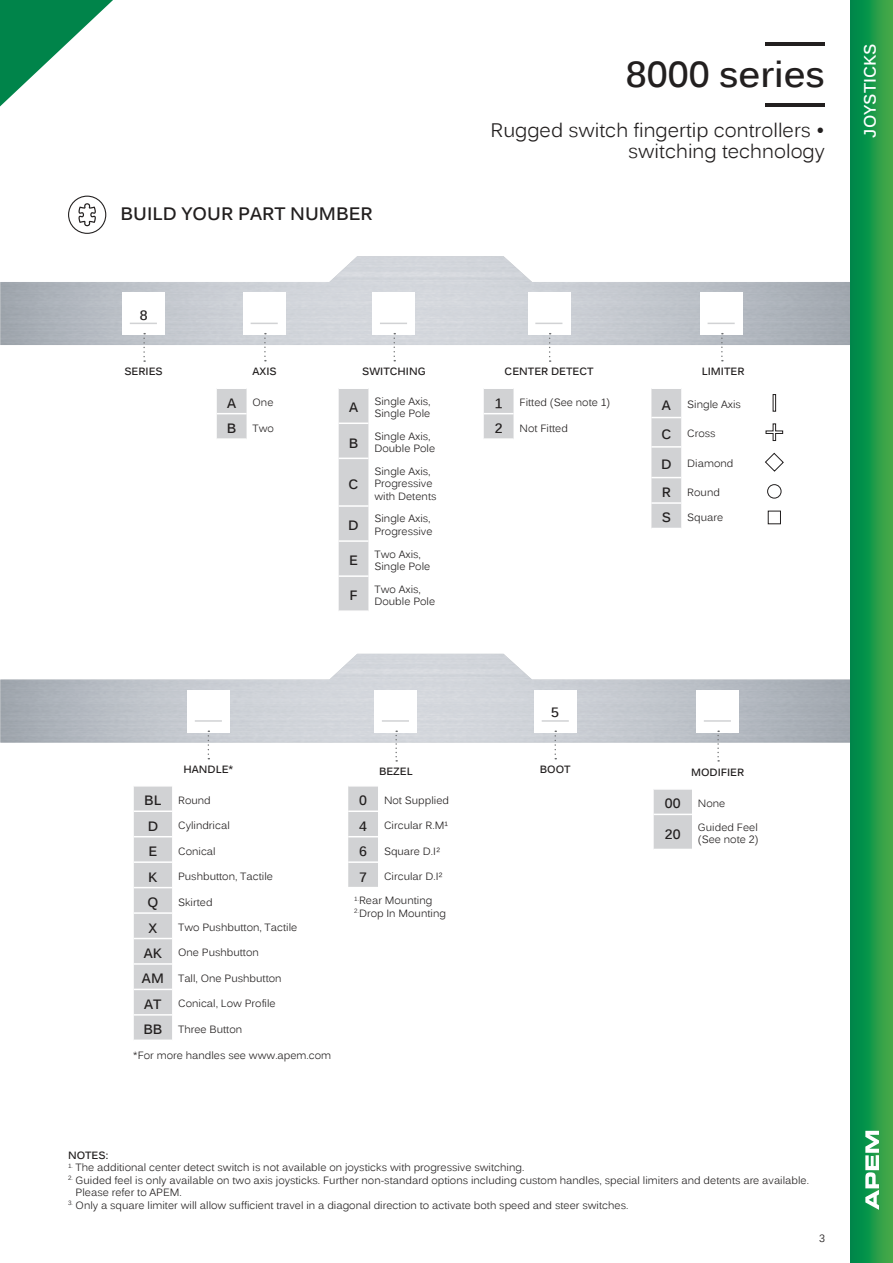
<style>
.page{position:relative;width:893px;height:1263px;background:#fff}
.page>*{position:absolute;margin:0;border:0;box-sizing:border-box;transform-origin:0 0}
.t1{font:700 36px "Kalinga";color:#221f1f}
.t2{font:19.5px/21px "Kalinga";color:#221f1f;text-align:right}
.t3{font:700 18px "Kalinga";color:#221f1f}
.t4{font:700 16.5px "Kalinga";color:#fff}
.t5{font:700 13.5px "Kalinga";color:#221f1f}
.t6{font:10.5px/12.6px "Kalinga";color:#221f1f}
.t7{font:700 10.5px "Kalinga";color:#221f1f}
.s1{font-weight:700;font-size:13.5px}
</style>
<div class="page">
<svg style="left:484px;top:389px;width:29px;height:49px"></svg>
<svg style="left:549px;top:333px;width:2px;height:29px"></svg>
<svg style="left:535px;top:323px;width:27px;height:1px"></svg>
<div style="left:654px;top:790px;width:38px;height:59px;background:#d1d2d4"></div>
<hr style="left:654px;top:814px;width:38px;height:1px;background:#fff">
<svg style="left:717px;top:730px;width:2px;height:32px"></svg>
<hr style="left:704px;top:720px;width:27px;height:2px;background:#d1d2d4">
<svg style="left:217px;top:389px;width:30px;height:49px"></svg>
<hr style="left:217px;top:413px;width:30px;height:1px;background:#fff">
<svg style="left:264px;top:333px;width:2px;height:28px"></svg>
<svg style="left:251px;top:323px;width:27px;height:1px"></svg>
<div style="left:339px;top:389px;width:29px;height:221px;background:#d1d2d4"></div>
<hr style="left:339px;top:505px;width:29px;height:2px;background:#fff">
<hr style="left:339px;top:540px;width:29px;height:2px;background:#fff">
<hr style="left:339px;top:575px;width:29px;height:2px;background:#fff">
<svg style="left:393px;top:333px;width:2px;height:28px"></svg>
<svg style="left:380px;top:323px;width:27px;height:1px"></svg>
<div style="left:348px;top:786px;width:30px;height:101px;background:#d1d2d4"></div>
<hr style="left:348px;top:810px;width:30px;height:2px;background:#fff">
<hr style="left:348px;top:836px;width:30px;height:1px;background:#fff">
<hr style="left:348px;top:861px;width:30px;height:2px;background:#fff">
<svg style="left:395px;top:730px;width:2px;height:32px"></svg>
<hr style="left:382px;top:720px;width:27px;height:2px;background:#d1d2d4">
<svg style="left:68px;top:196px;width:38px;height:38px"></svg>
<hr style="left:766px;top:103px;width:59px;height:3px;background:#221f1f">
<hr style="left:766px;top:43px;width:59px;height:3px;background:#221f1f">
<svg style="left:208px;top:730px;width:1px;height:29px"></svg>
<hr style="left:195px;top:720px;width:27px;height:2px;background:#d1d2d4">
<div style="left:134px;top:786px;width:38px;height:253px;background:#d1d2d4"></div>
<hr style="left:134px;top:810px;width:38px;height:2px;background:#fff">
<hr style="left:134px;top:836px;width:38px;height:1px;background:#fff">
<hr style="left:134px;top:861px;width:38px;height:2px;background:#fff">
<hr style="left:134px;top:887px;width:38px;height:1px;background:#fff">
<hr style="left:134px;top:912px;width:38px;height:2px;background:#fff">
<hr style="left:134px;top:938px;width:38px;height:1px;background:#fff">
<hr style="left:134px;top:963px;width:38px;height:2px;background:#fff">
<hr style="left:134px;top:989px;width:38px;height:1px;background:#fff">
<hr style="left:134px;top:1014px;width:38px;height:1px;background:#fff">
<div style="left:651px;top:389px;width:30px;height:139px;background:#d1d2d4"></div>
<hr style="left:651px;top:417px;width:30px;height:1px;background:#fff">
<hr style="left:651px;top:446px;width:30px;height:2px;background:#fff">
<hr style="left:651px;top:477px;width:30px;height:1px;background:#fff">
<hr style="left:651px;top:502px;width:30px;height:2px;background:#fff">
<div style="left:773px;top:394px;width:3px;height:17px;border:1px solid #221f1f"></div>
<svg style="left:765px;top:423px;width:18px;height:18px"></svg>
<svg style="left:765px;top:452px;width:19px;height:20px"></svg>
<div style="left:767px;top:484px;width:14px;height:14px;border:1px solid #221f1f;border-radius:50%"></div>
<div style="left:768px;top:511px;width:13px;height:13px;border:1px solid #221f1f"></div>
<svg style="left:721px;top:333px;width:2px;height:28px"></svg>
<svg style="left:708px;top:323px;width:27px;height:1px"></svg>
<svg style="left:143px;top:333px;width:2px;height:29px"></svg>
<svg style="left:130px;top:323px;width:27px;height:1px"></svg>
<svg style="left:554px;top:730px;width:2px;height:29px"></svg>
<hr style="left:542px;top:720px;width:27px;height:2px;background:#d1d2d4">
<img style="left:850px;top:0;width:43px;height:1263px">
<svg style="left:0;top:0;width:113px;height:106px"></svg>
<svg style="left:865px;top:1131px;width:14px;height:79px"></svg>
<h3 class="t3" style="left:120px;top:207px;width:254px">BUILD YOUR PART NUMBER</h3>
<p class="t5" style="left:140px;top:310px;width:9px">8</p>
<p class="t7" style="left:124px;top:367px;width:40px">SERIES</p>
<p class="t7" style="left:253px;top:367px;width:26px">AXIS</p>
<p class="t6" style="left:227px;top:397px;width:48px"><span class="s1">A</span> One</p>
<p class="t6" style="left:227px;top:423px;width:49px"><span class="s1">B</span> Two</p>
<p class="t7" style="left:362px;top:367px;width:65px">SWITCHING</p>
<p class="t5" style="left:349px;top:403px;width:11px">A</p>
<p class="t6" style="left:374px;top:396px;width:58px">Single Axis,<br>Single Pole</p>
<p class="t5" style="left:349px;top:438px;width:11px">B</p>
<p class="t6" style="left:374px;top:431px;width:62px">Single Axis,<br>Double Pole</p>
<p class="t5" style="left:349px;top:479px;width:11px">C</p>
<p class="t6" style="left:374px;top:466px;width:64px">Single Axis,<br>Progressive with Detents</p>
<p class="t5" style="left:348px;top:520px;width:12px">D</p>
<p class="t6" style="left:374px;top:513px;width:60px">Single Axis,<br>Progressive</p>
<p class="t5" style="left:349px;top:555px;width:10px">E</p>
<p class="t6" style="left:374px;top:549px;width:57px">Two Axis,<br>Single Pole</p>
<p class="t5" style="left:350px;top:590px;width:10px">F</p>
<p class="t6" style="left:374px;top:584px;width:62px">Two Axis,<br>Double Pole</p>
<h1 class="t1" style="left:626px;top:61px;width:201px">8000 series</h1>
<h2 class="t2" style="left:490px;top:122px;width:336px">Rugged switch fingertip controllers • switching technology</h2>
<h3 class="t4" style="left:860px;top:138px;width:96px;rotate:-90deg">JOYSTICKS</h3>
<p class="t7" style="left:505px;top:367px;width:90px">CENTER DETECT</p>
<p class="t5" style="left:495px;top:398px;width:9px">1</p>
<p class="t6" style="left:519px;top:397px;width:92px">Fitted (See note 1)</p>
<p class="t5" style="left:495px;top:423px;width:9px">2</p>
<p class="t6" style="left:519px;top:423px;width:50px">Not Fitted</p>
<p class="t7" style="left:702px;top:367px;width:44px">LIMITER</p>
<p class="t6" style="left:662px;top:399px;width:81px"><span class="s1">A</span> Single Axis</p>
<p class="t6" style="left:661px;top:428px;width:56px"><span class="s1">C</span> Cross</p>
<p class="t6" style="left:661px;top:458px;width:74px"><span class="s1">D</span> Diamond</p>
<p class="t6" style="left:662px;top:487px;width:60px"><span class="s1">R</span> Round</p>
<p class="t6" style="left:662px;top:512px;width:63px"><span class="s1">S</span> Square</p>
<p class="t7" style="left:184px;top:765px;width:51px">HANDLE*</p>
<p class="t6" style="left:144px;top:795px;width:68px"><span class="s1">BL</span> Round</p>
<p class="t5" style="left:148px;top:821px;width:12px">D</p>
<p class="t6" style="left:178px;top:820px;width:53px">Cylindrical</p>
<p class="t5" style="left:149px;top:846px;width:10px">E</p>
<p class="t6" style="left:178px;top:846px;width:39px">Conical</p>
<p class="t5" style="left:148px;top:872px;width:11px">K</p>
<p class="t6" style="left:178px;top:871px;width:97px">Pushbutton, Tactile</p>
<p class="t5" style="left:147px;top:897px;width:12px">Q</p>
<p class="t6" style="left:178px;top:897px;width:36px">Skirted</p>
<p class="t5" style="left:149px;top:923px;width:10px">X</p>
<p class="t6" style="left:178px;top:922px;width:121px">Two Pushbutton, Tactile</p>
<p class="t6" style="left:144px;top:947px;width:117px"><span class="s1">AK</span> One Pushbutton</p>
<p class="t6" style="left:142px;top:973px;width:141px"><span class="s1">AM</span> Tall, One Pushbutton</p>
<p class="t6" style="left:144px;top:998px;width:133px"><span class="s1">AT</span> Conical, Low Profile</p>
<p class="t6" style="left:143px;top:1024px;width:100px"><span class="s1">BB</span> Three Button</p>
<p class="t6" style="left:133px;top:1050px;width:200px">*For more handles see www.apem.com</p>
<p class="t7" style="left:379px;top:767px;width:35px">BEZEL</p>
<p class="t5" style="left:359px;top:795px;width:9px">0</p>
<p class="t6" style="left:384px;top:795px;width:67px">Not Supplied</p>
<p class="t5" style="left:359px;top:821px;width:9px">4</p>
<p class="t6" style="left:384px;top:820px;width:66px">Circular R.M¹</p>
<p class="t5" style="left:359px;top:846px;width:9px">6</p>
<p class="t6" style="left:384px;top:846px;width:58px">Square D.I²</p>
<p class="t5" style="left:359px;top:872px;width:9px">7</p>
<p class="t6" style="left:384px;top:871px;width:60px">Circular D.I²</p>
<p class="t6" style="left:354px;top:895px;width:93px"><sup>1.</sup>Rear Mounting<br><sup>2.</sup>Drop In Mounting</p>
<p class="t5" style="left:551px;top:707px;width:9px">5</p>
<p class="t7" style="left:540px;top:765px;width:32px">BOOT</p>
<p class="t7" style="left:691px;top:768px;width:55px">MODIFIER</p>
<p class="t5" style="left:665px;top:798px;width:17px">00</p>
<p class="t6" style="left:698px;top:798px;width:29px">None</p>
<p class="t5" style="left:665px;top:829px;width:17px">20</p>
<p class="t6" style="left:698px;top:822px;width:62px">Guided Feel (See note 2)</p>
<p class="t7" style="left:68px;top:1151px;width:42px">NOTES:</p>
<p class="t6" style="left:68px;top:1162px;width:458px"><sup>1.</sup> The additional center detect switch is not available on joysticks with progressive switching.</p>
<p class="t6" style="left:76px;top:1175px;width:735px;text-indent:-8px"><sup>2.</sup> Guided feel is only available on two axis joysticks. Further non-standard options including custom handles, special limiters and detents are available.<br>Please refer to APEM.</p>
<p class="t6" style="left:68px;top:1200px;width:562px"><sup>3.</sup> Only a square limiter will allow sufficient travel in a diagonal direction to activate both speed and steer switches.</p>
<p class="t6" style="left:819px;top:1232px;width:7px">3</p>
</div>
